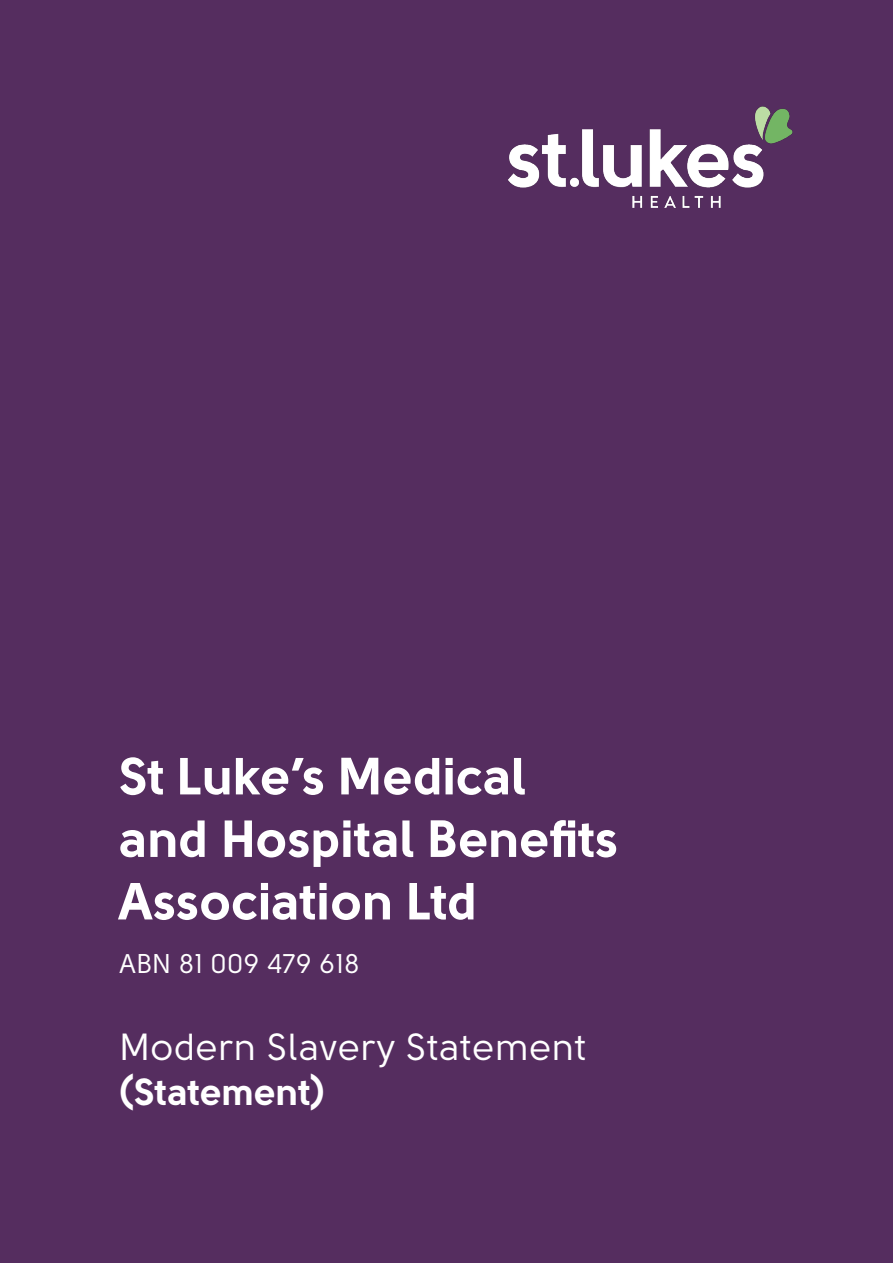
<style>
.page{position:relative;width:893px;height:1263px;background:#552d5f}
.page>*{position:absolute;margin:0;border:0;box-sizing:border-box;transform-origin:0 0}
.t1{font:700 52.05px/62.6px "Solomon Sans";color:#fff}
.t2{font:37.65px/45.2px "Solomon Sans";color:#fff}
.t3{font:27px "Solomon Sans";color:#fff}
.s1{font-weight:700}
</style>
<div class="page">
<img style="left:508px;top:106px;width:285px;height:102px">
<p class="t1" style="left:119px;top:745px;width:501px">St Luke’s Medical and Hospital Benefits<br>Association Ltd</p>
<p class="t3" style="left:119px;top:949px;width:242px">ABN 81 009 479 618</p>
<p class="t2" style="left:119px;top:1025px;width:469px">Modern Slavery Statement <span class="s1">(Statement)</span></p>
</div>
